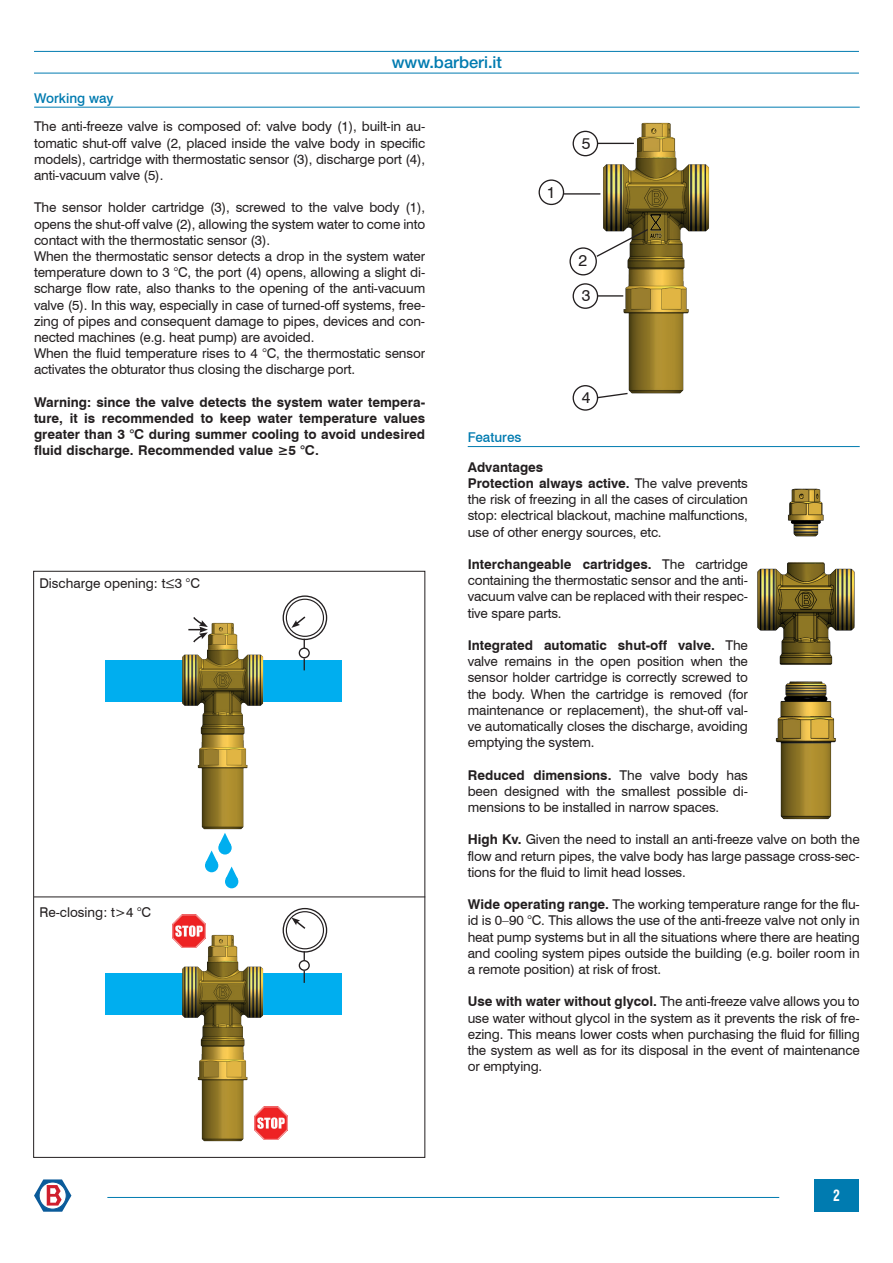
<style>
.page{position:relative;width:893px;height:1263px;background:#fff}
.page>*{position:absolute;margin:0;border:0;box-sizing:border-box;transform-origin:0 0}
.t1{font:500 16.5px "Helvetica Neue LT Std";color:#007bb0}
.t2{font:15.9px "Swiss 721 BT";color:#231f20}
.t3{font:700 condensed 15px "Swiss 721 BT";color:#fff;scale:.9 1}
.t4{font:13.5px/16.2px "Swiss 721 BT";letter-spacing:-.01em;color:#231f20;text-align:justify}
.t5{font:700 13.5px/16.2px "Swiss 721 BT";color:#231f20;text-align:justify}
.t6{font:500 13.5px "Swiss 721 BT";color:#007bb0}
.s1{font-family:"Helvetica Neue LT Std";font-weight:500;font-stretch:expanded}
.s2{font-weight:700}
</style>
<div class="page">
<div style="left:539px;top:179px;width:25px;height:26px;border:1px solid #231f20;border-radius:50%"></div>
<hr style="left:563px;top:193px;width:37px;height:2px;background:#231f20">
<div style="left:573px;top:283px;width:25px;height:26px;border:1px solid #231f20;border-radius:50%"></div>
<hr style="left:597px;top:295px;width:26px;height:2px;background:#231f20">
<div style="left:573px;top:385px;width:25px;height:26px;border:1px solid #231f20;border-radius:50%"></div>
<svg style="left:595px;top:392px;width:12px;height:7px"></svg>
<div style="left:573px;top:131px;width:25px;height:25px;border:1px solid #231f20;border-radius:50%"></div>
<hr style="left:597px;top:143px;width:37px;height:1px;background:#231f20">
<div style="left:262px;top:660px;width:79px;height:42px;background:#00aeef"></div>
<div style="left:105px;top:660px;width:79px;height:42px;background:#00aeef"></div>
<img style="left:182px;top:622px;width:82px;height:208px">
<div style="left:283px;top:595px;width:44px;height:45px;border:1px solid #231f20;border-radius:50%"></div>
<div style="left:299px;top:647px;width:11px;height:11px;border:1px solid #231f20;border-radius:50%"></div>
<svg style="left:304px;top:658px;width:1px;height:12px"></svg>
<div style="left:286px;top:599px;width:38px;height:38px;border:1px solid #231f20;border-radius:50%"></div>
<svg style="left:291px;top:616px;width:15px;height:12px"></svg>
<div style="left:225px;top:875px;width:13px;height:13px;background:#00aeef;border-radius:50%"></div>
<svg style="left:206px;top:833px;width:32px;height:46px"></svg>
<div style="left:262px;top:973px;width:79px;height:41px;background:#00aeef"></div>
<div style="left:105px;top:973px;width:79px;height:41px;background:#00aeef"></div>
<img style="left:179px;top:934px;width:87px;height:208px">
<div style="left:283px;top:908px;width:44px;height:44px;border:1px solid #231f20;border-radius:50%"></div>
<div style="left:299px;top:960px;width:11px;height:11px;border:1px solid #231f20;border-radius:50%"></div>
<svg style="left:304px;top:971px;width:1px;height:12px"></svg>
<div style="left:286px;top:911px;width:38px;height:38px;border:1px solid #231f20;border-radius:50%"></div>
<svg style="left:291px;top:917px;width:15px;height:12px"></svg>
<svg style="left:188px;top:617px;width:20px;height:27px"></svg>
<img style="left:254px;top:1106px;width:34px;height:33px">
<img style="left:172px;top:914px;width:34px;height:34px">
<img style="left:757px;top:488px;width:98px;height:332px">
<img style="left:600px;top:122px;width:109px;height:275px">
<img style="left:642px;top:215px;width:28px;height:28px">
<div style="left:569px;top:247px;width:28px;height:28px;border:1px solid #231f20;border-radius:50%"></div>
<svg style="left:595px;top:228px;width:54px;height:30px"></svg>
<div style="left:814px;top:1179px;width:45px;height:33px;background:#007bb0"></div>
<svg style="left:34px;top:1179px;width:37px;height:33px"></svg>
<hr style="left:34px;top:51px;width:825px;height:1px;background:#007bb0">
<hr style="left:34px;top:73px;width:825px;height:1px;background:#007bb0">
<hr style="left:107px;top:1197px;width:672px;height:1px;background:#007bb0">
<hr style="left:34px;top:107px;width:826px;height:1px;background:#007bb0">
<hr style="left:468px;top:446px;width:392px;height:1px;background:#007bb0">
<hr style="left:34px;top:896px;width:391px;height:1px;background:#231f20">
<p class="t6" style="left:34px;top:90px;width:81px">Working way</p>
<p class="t1" style="left:392px;top:52px;width:112px">www.barberi.it</p>
<p class="t4" style="left:34px;top:118px;width:393px">The anti-freeze valve is composed of: valve body (1), built-in au&shy;tomatic shut-off valve (2, placed inside the valve body in specific models), cartridge with thermostatic sensor (3), discharge port (4), anti-vacuum valve (5).</p>
<p class="t4" style="left:34px;top:199px;width:393px;text-align:left">The sensor holder cartridge (3), screwed to the valve body (1), opens the shut-off valve (2), allowing the system water to come into contact with the thermostatic sensor (3).<br>When the thermostatic sensor detects a drop in the system water temperature down to 3 °C, the port (4) opens, allowing a slight di&shy;scharge flow rate, also thanks to the opening of the anti-vacuum valve (5). In this way, especially in case of turned-off systems, free&shy;zing of pipes and consequent damage to pipes, devices and con&shy;nected machines (e.g. heat pump) are avoided.<br>When the fluid temperature rises to 4 °C, the thermostatic sensor activates the obturator thus closing the discharge port.</p>
<p class="t5" style="left:34px;top:394px;width:393px">Warning: since the valve detects the system water tempera&shy;ture, it is recommended to keep water temperature values greater than 3 °C during summer cooling to avoid undesired fluid discharge. Recommended value ≥5 °C.</p>
<p class="t6" style="left:468px;top:429px;width:55px">Features</p>
<p class="t2" style="left:547px;top:182px;width:10px">1</p>
<p class="t2" style="left:582px;top:134px;width:10px">5</p>
<p class="t2" style="left:579px;top:251px;width:10px">2</p>
<p class="t2" style="left:582px;top:286px;width:10px">3</p>
<p class="t2" style="left:582px;top:388px;width:10px">4</p>
<p class="t4" style="left:39px;top:575px;width:162px">Discharge opening: t<span class="s1">≤</span>3 °C</p>
<p class="t4" style="left:39px;top:904px;width:113px">Re-closing: t&gt;4 °C</p>
<p class="t4" style="left:468px;top:459px;width:282px;text-align:left"><span class="s2">Advantages<br>Protection always active.</span> The valve prevents the risk of freezing in all the cases of circulation stop: electrical blackout, machine malfunctions, use of other energy sources, etc.</p>
<p class="t4" style="left:468px;top:556px;width:282px"><span class="s2">Interchangeable cartridges.</span> The cartridge containing the thermostatic sensor and the anti&shy;vacuum valve can be replaced with their respec&shy;tive spare parts.</p>
<p class="t4" style="left:468px;top:637px;width:282px"><span class="s2">Integrated automatic shut-off valve.</span> The valve remains in the open position when the sensor holder cartridge is correctly screwed to the body. When the cartridge is removed (for maintenance or replacement), the shut-off val&shy;ve automatically closes the discharge, avoiding emptying the system.</p>
<p class="t4" style="left:468px;top:766px;width:282px"><span class="s2">Reduced dimensions.</span> The valve body has been designed with the smallest possible di&shy;mensions to be installed in narrow spaces.</p>
<p class="t4" style="left:468px;top:831px;width:393px"><span class="s2">High Kv.</span> Given the need to install an anti-freeze valve on both the flow and return pipes, the valve body has large passage cross-sec&shy;tions for the fluid to limit head losses.</p>
<p class="t4" style="left:468px;top:896px;width:393px"><span class="s2">Wide operating range.</span> The working temperature range for the flu&shy;id is 0–90 °C. This allows the use of the anti-freeze valve not only in heat pump systems but in all the situations where there are heating and cooling system pipes outside the building (e.g. boiler room in a remote position) at risk of frost.</p>
<p class="t4" style="left:468px;top:993px;width:393px"><span class="s2">Use with water without glycol.</span> The anti-freeze valve allows you to use water without glycol in the system as it prevents the risk of fre&shy;ezing. This means lower costs when purchasing the fluid for filling the system as well as for its disposal in the event of maintenance or emptying.</p>
<p class="t3" style="left:833px;top:1187px;width:9px">2</p>
</div>
